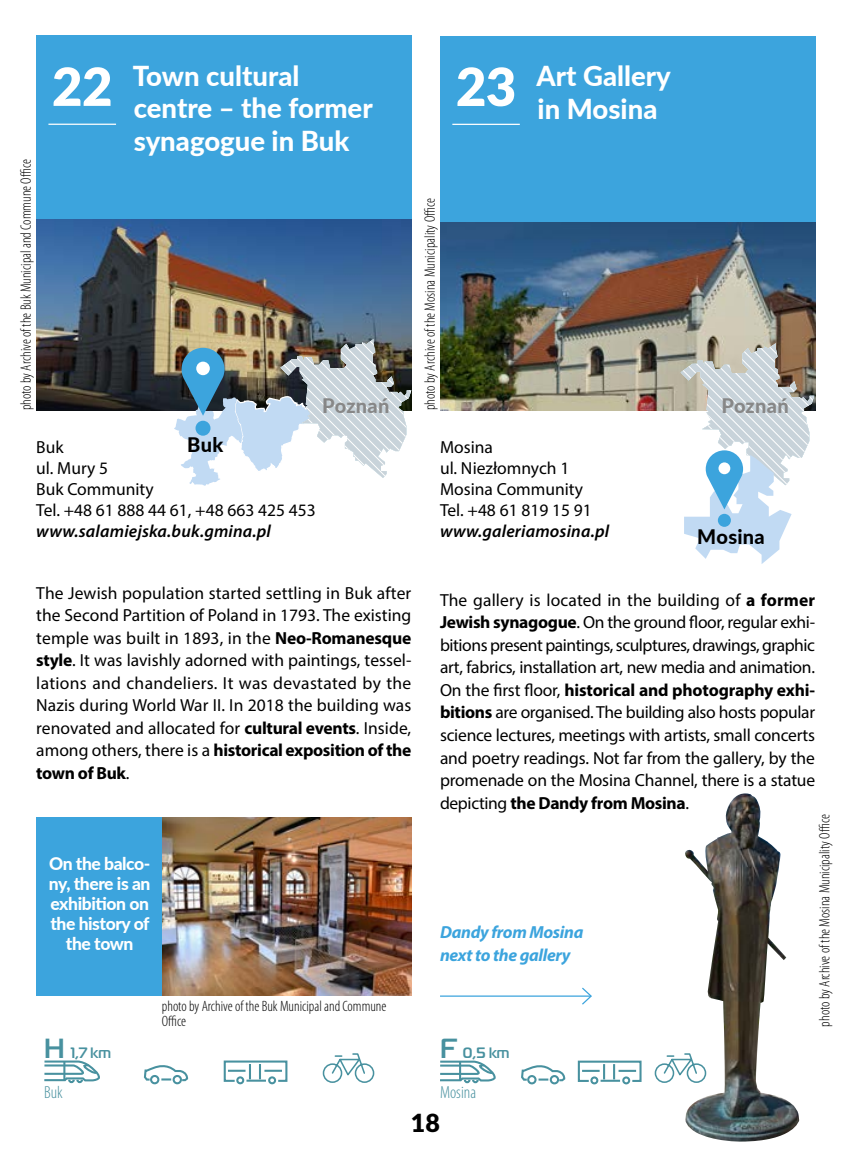
<style>
.page{position:relative;width:851px;height:1170px;background:#fff}
.page>*{position:absolute;margin:0;border:0;box-sizing:border-box;transform-origin:0 0}
.t1{font:900 52.5px "Lato";color:#fff}
.t2{font:800 27.5px/32.5px "Lato";color:#fff}
.t3{font:900 25px "Lato";color:#000}
.t4{font:800 20px "Lato";letter-spacing:.01em;color:#878787}
.t5{font:800 20px "Lato";letter-spacing:.015em;color:#000}
.t6{font:17.5px/22.5px "Myriad Pro";color:#000;text-align:justify}
.t7{font:800 17.5px/20px "Lato";letter-spacing:-.025em;color:#fff;text-align:center}
.t8{font:italic 600 17.5px "Myriad Pro";letter-spacing:.01em;color:#000}
.t9{font:italic 700 17.5px/22.5px "Myriad Pro";letter-spacing:-.02em;color:#3ca4dd}
.t10{font:300 condensed 17.5px "Myriad Pro";color:#48919f}
.t11{font:300 condensed 15px/15px "Myriad Pro";color:#000}
.t12{font:700 15px "Magistral TT";color:#48919f}
.s1{font-weight:700}
.s2{font-size:27.5px}
</style>
<div class="page">
<img style="left:162px;top:817px;width:249px;height:178px">
<div style="left:36px;top:35px;width:375px;height:375px;background:#3ca4dd"></div>
<hr style="left:48px;top:124px;width:68px;height:1px;background:#fff">
<img style="left:36px;top:219px;width:375px;height:191px">
<div style="left:36px;top:817px;width:126px;height:178px;background:#3ca4dd"></div>
<svg style="left:44px;top:1060px;width:56px;height:24px"></svg>
<svg style="left:143px;top:1065px;width:46px;height:17px"></svg>
<div style="left:150px;top:1074px;width:9px;height:10px;border:2px solid #48919f;border-radius:50%"></div>
<div style="left:172px;top:1074px;width:10px;height:10px;border:2px solid #48919f;border-radius:50%"></div>
<div style="left:236px;top:1076px;width:8px;height:8px;border:2px solid #48919f;border-radius:50%"></div>
<div style="left:268px;top:1076px;width:8px;height:8px;border:2px solid #48919f;border-radius:50%"></div>
<svg style="left:223px;top:1060px;width:65px;height:22px"></svg>
<svg style="left:174px;top:339px;width:237px;height:146px"></svg>
<div style="left:196px;top:361px;width:14px;height:14px;background:#fff;border-radius:50%"></div>
<svg style="left:322px;top:1053px;width:53px;height:30px"></svg>
<div style="left:440px;top:36px;width:374px;height:374px;background:#3ca4dd"></div>
<hr style="left:452px;top:124px;width:67px;height:1px;background:#fff">
<img style="left:440px;top:223px;width:374px;height:187px">
<svg style="left:521px;top:1065px;width:45px;height:17px"></svg>
<div style="left:527px;top:1074px;width:9px;height:10px;border:2px solid #48919f;border-radius:50%"></div>
<div style="left:549px;top:1074px;width:10px;height:10px;border:2px solid #48919f;border-radius:50%"></div>
<svg style="left:440px;top:1060px;width:56px;height:24px"></svg>
<hr style="left:440px;top:995px;width:151px;height:1px;background:#3ca4dd">
<svg style="left:580px;top:987px;width:12px;height:18px"></svg>
<img style="left:685px;top:793px;width:114px;height:348px">
<div style="left:590px;top:1076px;width:8px;height:8px;border:2px solid #48919f;border-radius:50%"></div>
<div style="left:622px;top:1076px;width:8px;height:8px;border:2px solid #48919f;border-radius:50%"></div>
<svg style="left:577px;top:1060px;width:65px;height:22px"></svg>
<svg style="left:680px;top:343px;width:134px;height:221px"></svg>
<div style="left:718px;top:462px;width:12px;height:12px;background:#fff;border-radius:50%"></div>
<svg style="left:654px;top:1052px;width:53px;height:31px"></svg>
<h1 class="t1" style="left:52px;top:47px;width:62px">22</h1>
<p class="t11" style="left:18px;top:410px;width:252px;rotate:-90deg">photo by Archive of the Buk Municipal and Commune Office</p>
<h2 class="t2" style="left:133px;top:58px;width:241px">Town cultural centre – the former synagogue in Buk</h2>
<p class="t4" style="left:322px;top:390px;width:69px">Poznań</p>
<p class="t5" style="left:187px;top:430px;width:38px">Buk</p>
<p class="t6" style="left:36px;top:436px;width:281px;line-height:21px;text-align:left">Buk<br>ul. Mury 5<br>Buk Community<br>Tel. +48 61 888 44 61, +48 663 425 453</p>
<p class="t8" style="left:36px;top:520px;width:236px">www.salamiejska.buk.gmina.pl</p>
<h2 class="t2" style="left:456px;top:59px;width:216px;text-indent:81px">Art Gallery<br><sup>23</sup> in Mosina</h2>
<p class="t11" style="left:422px;top:410px;width:214px;rotate:-90deg">photo by Archive of the Mosina Municipality Office</p>
<p class="t6" style="left:440px;top:436px;width:153px;line-height:21px;text-align:left">Mosina<br>ul. Niezłomnych 1<br>Mosina Community<br>Tel. +48 61 819 15 91</p>
<p class="t8" style="left:440px;top:520px;width:171px">www.galeriamosina.pl</p>
<p class="t4" style="left:721px;top:391px;width:69px">Poznań</p>
<p class="t5" style="left:697px;top:521px;width:69px">Mosina</p>
<p class="t6" style="left:36px;top:581px;width:376px">The Jewish population started settling in Buk after the Second Partition of Poland in 1793. The existing temple was built in 1893, in the <span class="s1">Neo-Romanesque style</span>. It was lavishly adorned with paintings, tessel&shy;lations and chandeliers. It was devastated by the Nazis during World War II. In 2018 the building was renovated and allocated for <span class="s1">cultural events</span>. Inside, among others, there is a <span class="s1">historical exposition of the town of Buk</span>.</p>
<p class="t7" style="left:49px;top:852px;width:103px">On the balco&shy;ny, there is an exhibition on the history of the town</p>
<p class="t12" style="left:44px;top:1042px;width:68px"><span class="s2">H</span> 1,7 km</p>
<p class="t10" style="left:44px;top:1081px;width:20px">Buk</p>
<p class="t11" style="left:162px;top:998px;width:226px">photo by Archive of the Buk Municipal and Commune<br>Office</p>
<p class="t6" style="left:440px;top:588px;width:376px">The gallery is located in the building of <span class="s1">a former Jewish synagogue</span>. On the ground floor, regular exhi&shy;bitions present paintings, sculptures, drawings, graphic art, fabrics, installation art, new media and animation.<br>On the first floor, <span class="s1">historical and photography exhi&shy;bitions</span> are organised. The building also hosts popular science lectures, meetings with artists, small concerts and poetry readings. Not far from the gallery, by the promenade on the Mosina Channel, there is a statue depicting <span class="s1">the Dandy from Mosina</span>.</p>
<p class="t9" style="left:440px;top:920px;width:145px">Dandy from Mosina next to the gallery</p>
<p class="t12" style="left:440px;top:1042px;width:71px"><span class="s2">F</span> 0,5 km</p>
<p class="t10" style="left:440px;top:1081px;width:38px">Mosina</p>
<p class="t11" style="left:816px;top:1026px;width:214px;rotate:-90deg">photo by Archive of the Mosina Municipality Office</p>
<h3 class="t3" style="left:411px;top:1103px;width:31px">18</h3>
</div>
